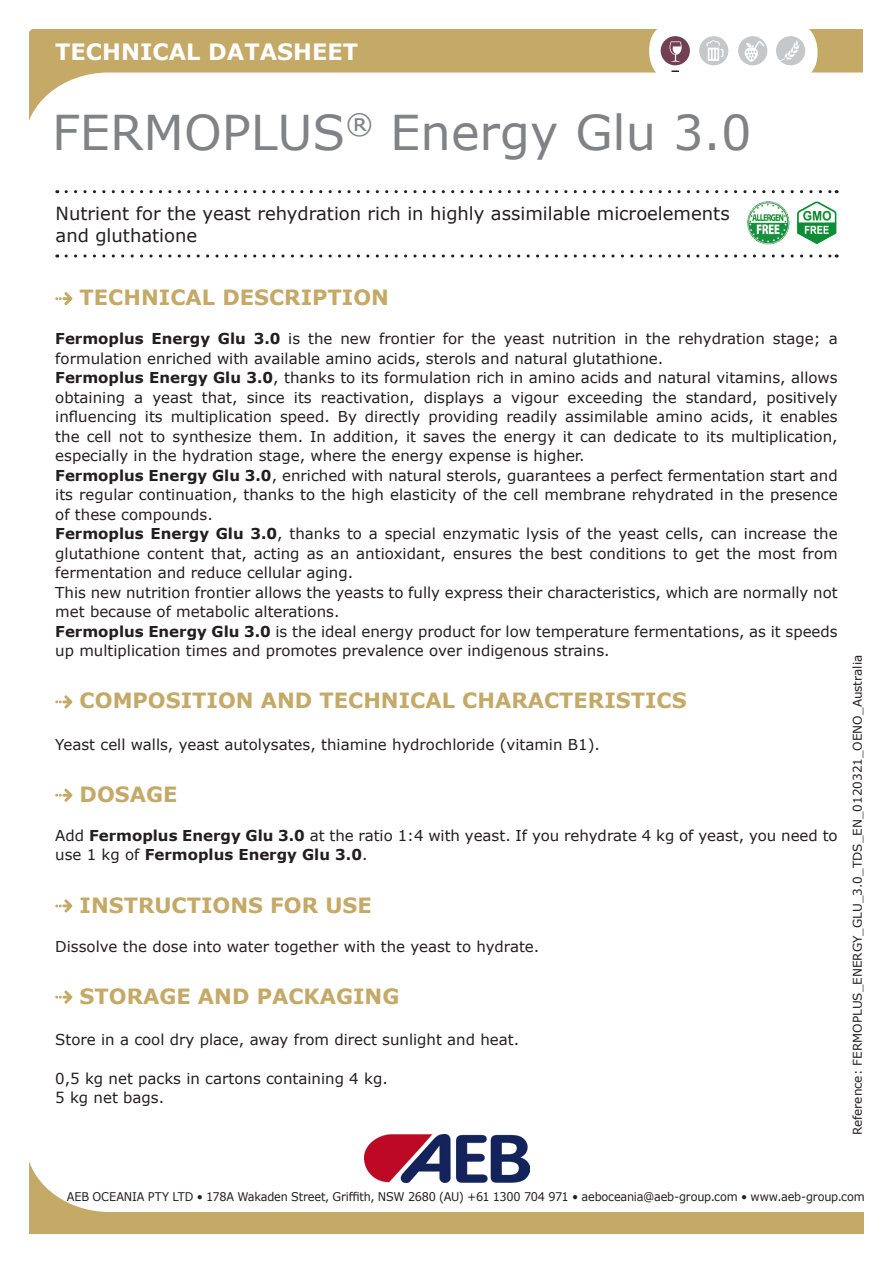
<style>
.page{position:relative;width:893px;height:1263px;background:#fff}
.page>*{position:absolute;margin:0;border:0;box-sizing:border-box;transform-origin:0 0}
.t1{font:48px "Verdana";color:#808285}
.t2{font:700 22.5px "Verdana";color:#fff}
.t3{font:700 21px "Verdana";color:#c4a967}
.t4{font:18px/21.6px "Verdana";color:#231f20}
.t5{font:15px/19.5px "Verdana";color:#231f20}
.t6{font:12px "Verdana";letter-spacing:-.01em;color:#231f20;scale:.94 1}
.t7{font:12px "Verdana";letter-spacing:-.01em;color:#231f20}
.s1{font-weight:700}
</style>
<div class="page">
<svg style="left:30px;top:1161px;width:834px;height:72px"></svg>
<svg style="left:66px;top:190px;width:771px;height:3px"></svg>
<svg style="left:66px;top:254px;width:771px;height:4px"></svg>
<svg style="left:29px;top:30px;width:834px;height:91px"></svg>
<div style="left:649px;top:21px;width:167px;height:61px;background:#fff;border-radius:28px"></div>
<div style="left:650px;top:22px;width:167px;height:60px;background:#fff;border-radius:28px"></div>
<svg style="left:671px;top:70px;width:8px;height:2px"></svg>
<div style="left:776px;top:36px;width:29px;height:29px;background:#c6c7c8;border-radius:50%"></div>
<svg style="left:780px;top:40px;width:20px;height:21px"></svg>
<div style="left:738px;top:36px;width:29px;height:29px;background:#c6c7c8;border-radius:50%"></div>
<div style="left:661px;top:36px;width:29px;height:29px;background:#724053;border-radius:50%"></div>
<div style="left:699px;top:36px;width:29px;height:29px;background:#c6c7c8;border-radius:50%"></div>
<svg style="left:706px;top:40px;width:17px;height:21px"></svg>
<svg style="left:670px;top:41px;width:12px;height:21px"></svg>
<svg style="left:745px;top:41px;width:19px;height:21px"></svg>
<img style="left:365px;top:1134px;width:164px;height:48px">
<svg style="left:55px;top:292px;width:17px;height:13px"></svg>
<svg style="left:55px;top:695px;width:17px;height:13px"></svg>
<svg style="left:55px;top:789px;width:17px;height:13px"></svg>
<svg style="left:55px;top:899px;width:17px;height:13px"></svg>
<svg style="left:55px;top:990px;width:17px;height:14px"></svg>
<img style="left:748px;top:201px;width:89px;height:44px">
<h2 class="t2" style="left:55px;top:36px;width:304px">TECHNICAL DATASHEET</h2>
<p class="t1" style="left:52px;top:99px;width:701px">FERMOPLUS<sup>®</sup> Energy Glu 3.0</p>
<p class="t4" style="left:56px;top:203px;width:676px">Nutrient for the yeast rehydration rich in highly assimilable microelements and gluthatione</p>
<p class="t3" style="left:80px;top:283px;width:311px">TECHNICAL DESCRIPTION</p>
<p class="t5" style="left:55px;top:329px;width:784px"><span class="s1">Fermoplus Energy Glu 3.0</span> is the new frontier for the yeast nutrition in the rehydration stage; a formulation enriched with available amino acids, sterols and natural glutathione.</p>
<p class="t5" style="left:55px;top:368px;width:784px;text-align:justify"><span class="s1">Fermoplus Energy Glu 3.0</span>, thanks to its formulation rich in amino acids and natural vitamins, allows obtaining a yeast that, since its reactivation, displays a vigour exceeding the standard, positively influencing its multiplication speed. By directly providing readily assimilable amino acids, it enables the cell not to synthesize them. In addition, it saves the energy it can dedicate to its multiplication, especially in the hydration stage, where the energy expense is higher.</p>
<p class="t5" style="left:55px;top:465px;width:784px;text-align:justify"><span class="s1">Fermoplus Energy Glu 3.0</span>, enriched with natural sterols, guarantees a perfect fermentation start and its regular continuation, thanks to the high elasticity of the cell membrane rehydrated in the presence of these compounds.</p>
<p class="t5" style="left:55px;top:524px;width:784px;text-align:justify"><span class="s1">Fermoplus Energy Glu 3.0</span>, thanks to a special enzymatic lysis of the yeast cells, can increase the glutathione content that, acting as an antioxidant, ensures the best conditions to get the most from fermentation and reduce cellular aging.</p>
<p class="t5" style="left:55px;top:582px;width:784px">This new nutrition frontier allows the yeasts to fully express their characteristics, which are normally not met because of metabolic alterations.</p>
<p class="t5" style="left:55px;top:621px;width:784px"><span class="s1">Fermoplus Energy Glu 3.0</span> is the ideal energy product for low temperature fermentations, as it speeds up multiplication times and promotes prevalence over indigenous strains.</p>
<p class="t3" style="left:80px;top:686px;width:608px">COMPOSITION AND TECHNICAL CHARACTERISTICS</p>
<p class="t5" style="left:55px;top:734px;width:546px">Yeast cell walls, yeast autolysates, thiamine hydrochloride (vitamin B1).</p>
<p class="t3" style="left:80px;top:779px;width:99px">DOSAGE</p>
<p class="t5" style="left:55px;top:825px;width:784px">Add <span class="s1">Fermoplus Energy Glu 3.0</span> at the ratio 1:4 with yeast. If you rehydrate 4 kg of yeast, you need to use 1 kg of <span class="s1">Fermoplus Energy Glu 3.0</span>.</p>
<p class="t3" style="left:80px;top:890px;width:294px">INSTRUCTIONS FOR USE</p>
<p class="t5" style="left:55px;top:936px;width:486px">Dissolve the dose into water together with the yeast to hydrate.</p>
<p class="t3" style="left:80px;top:981px;width:321px">STORAGE AND PACKAGING</p>
<p class="t5" style="left:55px;top:1029px;width:465px">Store in a cool dry place, away from direct sunlight and heat.</p>
<p class="t5" style="left:55px;top:1068px;width:334px">0,5 kg net packs in cartons containing 4 kg.</p>
<p class="t5" style="left:55px;top:1088px;width:110px">5 kg net bags.</p>
<p class="t7" style="left:849px;top:1135px;width:482px;rotate:-90deg">Reference: FERMOPLUS_ENERGY_GLU_3.0_TDS_EN_0120321_OENO_Australia</p>
<p class="t6" style="left:67px;top:1188px;width:850px">AEB OCEANIA PTY LTD • 178A Wakaden Street, Griffith, NSW 2680 (AU) +61 1300 704 971 • aeboceania@aeb-group.com • www.aeb-group.com</p>
</div>
